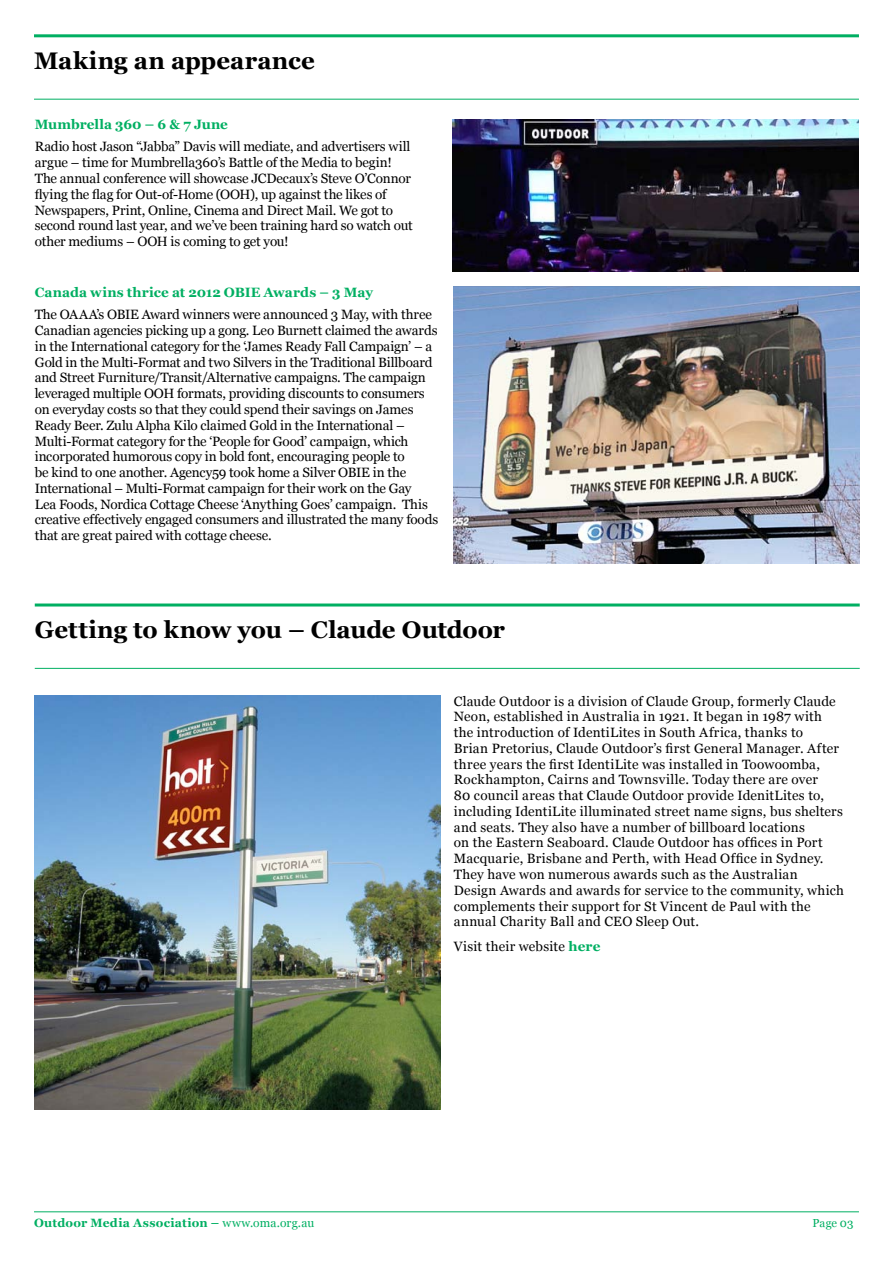
<style>
.page{position:relative;width:893px;height:1263px;background:#fff}
.page>*{position:absolute;margin:0;border:0;box-sizing:border-box;transform-origin:0 0}
.t1{font:700 24px "Georgia";color:#000}
.t2{font:13.5px/15.8px "Georgia";color:#000}
.t3{font:13.5px/15.8px "Georgia";letter-spacing:.02em;color:#000}
.t4{font:700 13.5px "Georgia";color:#00af62}
.t5{font:700 12px "Georgia";letter-spacing:.02em;color:#00af62}
.t6{font:11.7px "Georgia";letter-spacing:-.005em;color:#00af62}
.s1{font-weight:700;color:#00af62}
.s2{font-weight:400}
</style>
<div class="page">
<hr style="left:34px;top:1211px;width:825px;height:1px;background:#00af62">
<hr style="left:35px;top:603px;width:825px;height:3px;background:#00af62">
<hr style="left:35px;top:668px;width:825px;height:1px;background:#00af62">
<img style="left:34px;top:695px;width:406px;height:415px">
<img style="left:453px;top:119px;width:406px;height:152px">
<img style="left:454px;top:286px;width:406px;height:278px">
<hr style="left:34px;top:34px;width:825px;height:3px;background:#00af62">
<hr style="left:34px;top:99px;width:825px;height:1px;background:#00af62">
<h1 class="t1" style="left:34px;top:45px;width:282px">Making an appearance</h1>
<p class="t4" style="left:35px;top:116px;width:195px">Mumbrella 360 – 6 &amp; 7 June</p>
<p class="t2" style="left:35px;top:139px;width:380px">Radio host Jason “Jabba” Davis will mediate, and advertisers will argue – time for Mumbrella360’s Battle of the Media to begin!<br>The annual conference will showcase JCDecaux’s Steve O’Connor flying the flag for Out-of-Home (OOH), up against the likes of Newspapers, Print, Online, Cinema and Direct Mail. We got to second round last year, and we’ve been training hard so watch out other mediums – OOH is coming to get you!</p>
<p class="t4" style="left:35px;top:284px;width:340px">Canada wins thrice at 2012 OBIE Awards – 3 May</p>
<p class="t2" style="left:35px;top:307px;width:405px">The OAAA’s OBIE Award winners were announced 3 May, with three Canadian agencies picking up a gong. Leo Burnett claimed the awards in the International category for the ‘James Ready Fall Campaign’ – a Gold in the Multi-Format and two Silvers in the Traditional Billboard and Street Furniture/Transit/Alternative campaigns. The campaign leveraged multiple OOH formats, providing discounts to consumers on everyday costs so that they could spend their savings on James Ready Beer. Zulu Alpha Kilo claimed Gold in the International – Multi-Format category for the ‘People for Good’ campaign, which incorporated humorous copy in bold font, encouraging people to<br>be kind to one another. Agency59 took home a Silver OBIE in the International – Multi-Format campaign for their work on the Gay<br>Lea Foods, Nordica Cottage Cheese ‘Anything Goes’ campaign. This creative effectively engaged consumers and illustrated the many foods that are great paired with cottage cheese.</p>
<h1 class="t1" style="left:35px;top:615px;width:472px">Getting to know you – Claude Outdoor</h1>
<p class="t3" style="left:454px;top:693px;width:392px">Claude Outdoor is a division of Claude Group, formerly Claude Neon, established in Australia in 1921. It began in 1987 with the introduction of IdentiLites in South Africa, thanks to<br>Brian Pretorius, Claude Outdoor’s first General Manager. After three years the first IdentiLite was installed in Toowoomba, Rockhampton, Cairns and Townsville. Today there are over<br>80 council areas that Claude Outdoor provide IdenitLites to, including IdentiLite illuminated street name signs, bus shelters and seats. They also have a number of billboard locations<br>on the Eastern Seaboard. Claude Outdoor has offices in Port Macquarie, Brisbane and Perth, with Head Office in Sydney.<br>They have won numerous awards such as the Australian<br>Design Awards and awards for service to the community, which complements their support for St Vincent de Paul with the annual Charity Ball and CEO Sleep Out.</p>
<p class="t2" style="left:454px;top:938px;width:148px">Visit their website <span class="s1">here</span></p>
<p class="t5" style="left:34px;top:1215px;width:282px">Outdoor Media Association – <span class="s2">www.oma.org.au</span></p>
<p class="t6" style="left:813px;top:1216px;width:42px">Page 03</p>
</div>
